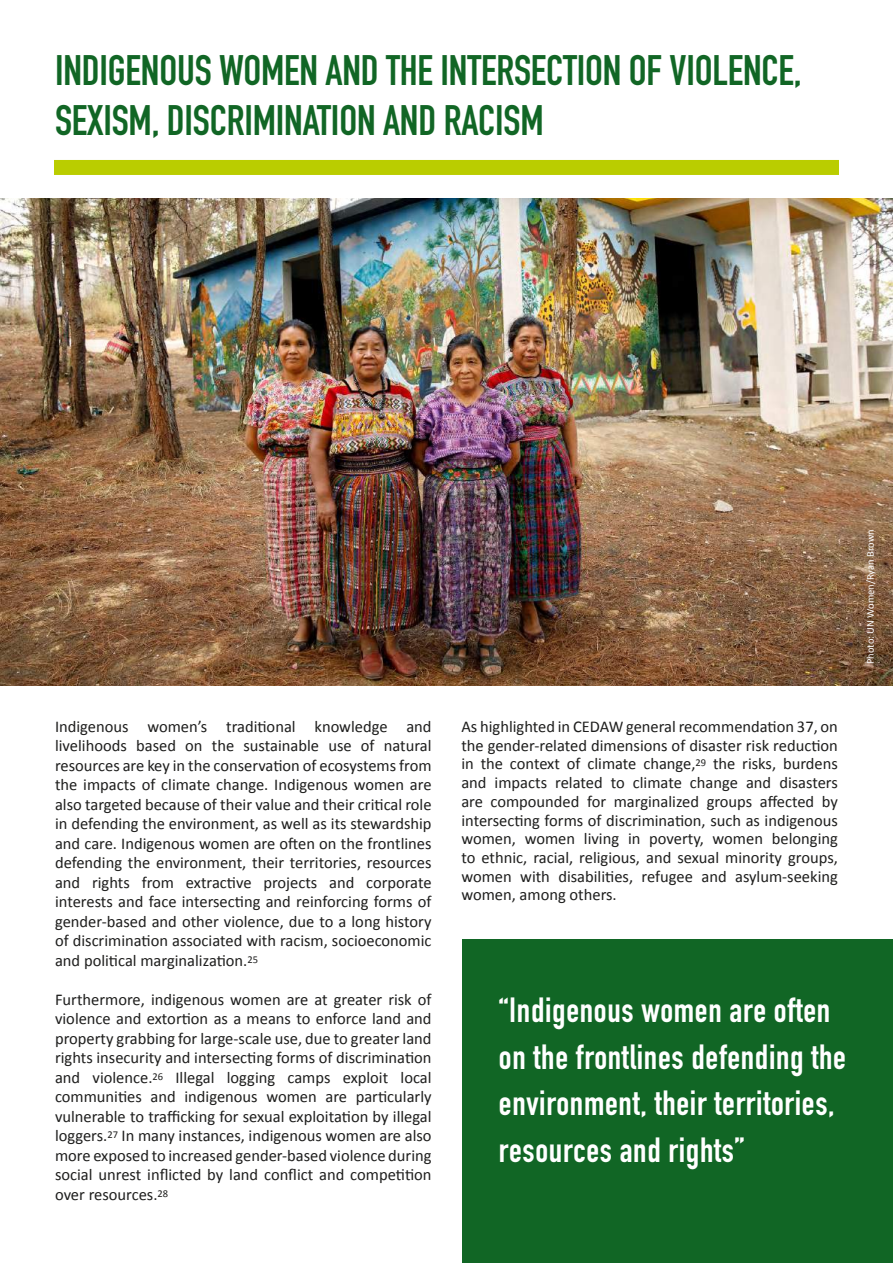
<style>
.page{position:relative;width:893px;height:1263px;background:#fff}
.page>*{position:absolute;margin:0;border:0;box-sizing:border-box;transform-origin:0 0}
.t1{font:700 42px/49.8px "DIN Condensed";letter-spacing:-.005em;color:#116625}
.t2{font:700 34.5px/46.8px "DIN Condensed";letter-spacing:.02em;color:#fff}
.t3{font:16.5px/19.5px "Calibri";color:#1e1e1d;text-align:justify}
.t4{font:10.5px "Calibri";color:#fff}
</style>
<div class="page">
<div style="left:54px;top:160px;width:785px;height:15px;background:#bacd00"></div>
<div style="left:462px;top:939px;width:431px;height:324px;background:#116625"></div>
<img style="left:0;top:198px;width:893px;height:488px">
<h1 class="t1" style="left:55px;top:45px;width:748px">INDIGENOUS WOMEN AND THE INTERSECTION OF VIOLENCE,<br>SEXISM, DISCRIMINATION AND RACISM</h1>
<p class="t3" style="left:55px;top:716px;width:378px">Indigenous women’s traditional knowledge and livelihoods based on the sustainable use of natural resources are key in the conservation of ecosystems from the impacts of climate change. Indigenous women are also targeted because of their value and their critical role in defending the environment, as well as its stewardship and care. Indigenous women are often on the frontlines defending the environment, their territories, resources and rights from extractive projects and corporate interests and face intersecting and reinforcing forms of gender-based and other violence, due to a long history of discrimination associated with racism, socioeconomic and political marginalization.<sup>25</sup></p>
<p class="t3" style="left:55px;top:989px;width:378px">Furthermore, indigenous women are at greater risk of violence and extortion as a means to enforce land and property grabbing for large-scale use, due to greater land rights insecurity and intersecting forms of discrimination and violence.<sup>26</sup> Illegal logging camps exploit local communities and indigenous women are particularly vulnerable to trafficking for sexual exploitation by illegal loggers.<sup>27</sup> In many instances, indigenous women are also more exposed to increased gender-based violence during social unrest inflicted by land conflict and competition over resources.<sup>28</sup></p>
<p class="t3" style="left:461px;top:716px;width:378px;line-height:18.8px">As highlighted in CEDAW general recommendation 37, on the gender-related dimensions of disaster risk reduction in the context of climate change,<sup>29</sup> the risks, burdens and impacts related to climate change and disasters are compounded for marginalized groups affected by intersecting forms of discrimination, such as indigenous women, women living in poverty, women belonging to ethnic, racial, religious, and sexual minority groups, women with disabilities, refugee and asylum-seeking women, among others.</p>
<p class="t4" style="left:864px;top:664px;width:136px;rotate:-90deg">Photo: UN Women/Ryan Brown</p>
<h2 class="t2" style="left:499px;top:986px;width:349px">“Indigenous women are often on the frontlines defending the environment, their territories, resources and rights”</h2>
</div>
